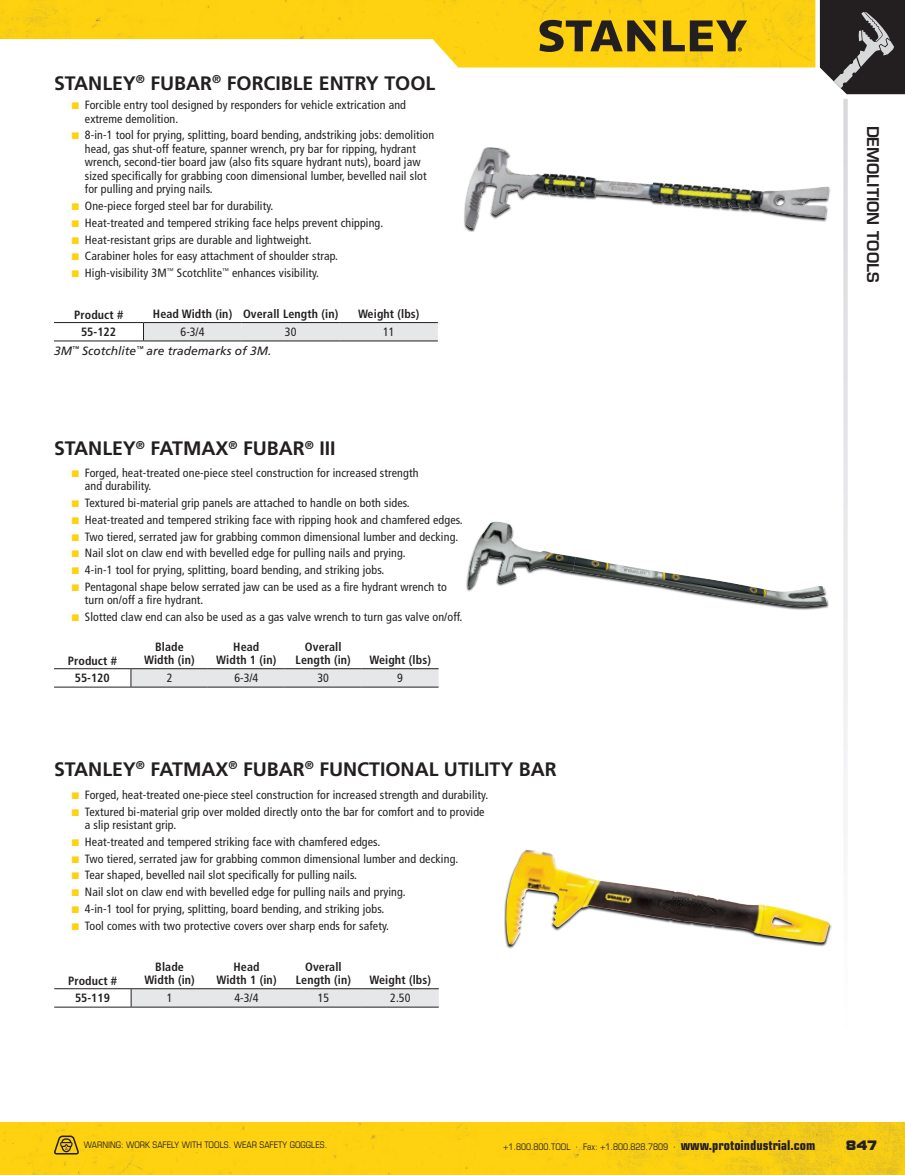
<style>
.page{position:relative;width:905px;height:1175px;background:#fff}
.page>*{position:absolute;margin:0;border:0;box-sizing:border-box;transform-origin:0 0}
.t1{font:700 19.5px "Frutiger LT Std";color:#231f20}
.t2{font:600 15.75px "Eurostile LT Std";color:#231f20}
.t3{font:14.25px "Bolt EF";color:#231f20}
.t4{font:condensed 12px/13.5px "ACCF6+ZRUUWD+Frutiger LT Std";letter-spacing:.01em;color:#231f20}
.t5{font:700 condensed 12px/13.5px "ACCF8+ZRUUWD+Frutiger LT Std";letter-spacing:.01em;color:#231f20;text-align:center}
.t6{font:italic 12px "ACCF9+ZRUUWD+Frutiger LT Std";color:#231f20}
.t7{font:condensed 9px "Eurostile LT Std";color:#231f20}
.s1{color:#fed20e}
.s2{font-weight:700;font-size:13.5px}
</style>
<div class="page">
<img style="left:0;top:1122px;width:904px;height:52px">
<img style="left:0;top:0;width:815px;height:68px">
<svg style="left:843px;top:99px;width:4px;height:714px;fill:#e8e9ea"></svg>
<svg style="left:819px;top:0;width:85px;height:94px;background:#464243"></svg>
<svg style="left:539px;top:20px;width:116px;height:32px;background:#8b7418"></svg>
<svg style="left:663px;top:20px;width:84px;height:31px;background:#947b17"></svg>
<svg style="left:54px;top:1134px;width:26px;height:21px"></svg>
<hr style="left:54px;top:340px;width:89px;height:1px;background:#231f20">
<hr style="left:54px;top:322px;width:89px;height:1px;background:#231f20">
<svg style="left:143px;top:322px;width:295px;height:19px;background:#d5d6d7"></svg>
<div style="left:130px;top:669px;width:308px;height:17px;background:#e6e7e9"></div>
<hr style="left:54px;top:686px;width:77px;height:1px;background:#231f20">
<hr style="left:131px;top:686px;width:77px;height:1px;background:#231f20">
<hr style="left:208px;top:686px;width:77px;height:1px;background:#231f20">
<hr style="left:285px;top:686px;width:77px;height:1px;background:#231f20">
<hr style="left:362px;top:686px;width:76px;height:1px;background:#231f20">
<hr style="left:54px;top:668px;width:77px;height:1px;background:#231f20">
<hr style="left:131px;top:668px;width:77px;height:1px;background:#231f20">
<hr style="left:208px;top:668px;width:77px;height:1px;background:#231f20">
<hr style="left:285px;top:668px;width:77px;height:1px;background:#231f20">
<hr style="left:362px;top:668px;width:76px;height:1px;background:#231f20">
<hr style="left:54px;top:988px;width:77px;height:1px;background:#231f20">
<svg style="left:131px;top:988px;width:308px;height:19px;background:#d7d8da"></svg>
<hr style="left:54px;top:1006px;width:77px;height:1px;background:#231f20">
<img style="left:466px;top:521px;width:362px;height:89px">
<img style="left:468px;top:522px;width:107px;height:66px">
<img style="left:573px;top:557px;width:254px;height:49px">
<img style="left:572px;top:571px;width:17px;height:3px">
<img style="left:504px;top:896px;width:327px;height:52px">
<img style="left:506px;top:849px;width:323px;height:96px">
<img style="left:537px;top:173px;width:137px;height:33px">
<img style="left:465px;top:147px;width:72px;height:82px">
<img style="left:561px;top:174px;width:58px;height:22px">
<img style="left:616px;top:181px;width:85px;height:21px">
<img style="left:674px;top:186px;width:154px;height:32px">
<h1 class="t1" style="left:54px;top:71px;width:383px">STANLEY<sup>®</sup> FUBAR<sup>®</sup> FORCIBLE ENTRY TOOL</h1>
<p class="t4" style="left:85px;top:98px;width:323px;text-indent:-13px"><span class="s1">■</span> Forcible entry tool designed by responders for vehicle extrication and extreme demolition.</p>
<p class="t4" style="left:85px;top:128px;width:351px;text-indent:-13px"><span class="s1">■</span> 8-in-1 tool for prying, splitting, board bending, andstriking jobs: demolition head, gas shut-off feature, spanner wrench, pry bar for ripping, hydrant wrench, second-tier board jaw (also fits square hydrant nuts), board jaw sized specifically for grabbing coon dimensional lumber, bevelled nail slot for pulling and prying nails.</p>
<p class="t4" style="left:72px;top:199px;width:203px"><span class="s1">■</span> One-piece forged steel bar for durability.</p>
<p class="t4" style="left:72px;top:216px;width:313px"><span class="s1">■</span> Heat-treated and tempered striking face helps prevent chipping.</p>
<p class="t4" style="left:72px;top:233px;width:241px"><span class="s1">■</span> Heat-resistant grips are durable and lightweight.</p>
<p class="t4" style="left:72px;top:249px;width:268px"><span class="s1">■</span> Carabiner holes for easy attachment of shoulder strap.</p>
<p class="t4" style="left:72px;top:266px;width:249px"><span class="s1">■</span> High-visibility 3M<sup>™</sup> Scotchlite<sup>™</sup> enhances visibility.</p>
<p class="t5" style="left:74px;top:308px;width:51px">Product #</p>
<p class="t5" style="left:153px;top:307px;width:187px">Head Width (in) Overall Length (in)</p>
<p class="t5" style="left:358px;top:307px;width:63px">Weight (lbs)</p>
<p class="t5" style="left:81px;top:325px;width:36px">55-122</p>
<p class="t4" style="left:180px;top:325px;width:25px">6-3/4</p>
<p class="t4" style="left:285px;top:325px;width:13px">30</p>
<p class="t4" style="left:383px;top:325px;width:13px">11</p>
<p class="t6" style="left:54px;top:344px;width:219px">3M<sup>™</sup> Scotchlite<sup>™</sup> are trademarks of 3M.</p>
<h1 class="t1" style="left:54px;top:437px;width:283px">STANLEY<sup>®</sup> FATMAX<sup>®</sup> FUBAR<sup>®</sup> III</h1>
<p class="t4" style="left:85px;top:466px;width:335px;text-indent:-13px"><span class="s1">■</span> Forged, heat-treated one-piece steel construction for increased strength and durability.</p>
<p class="t4" style="left:72px;top:496px;width:339px"><span class="s1">■</span> Textured bi-material grip panels are attached to handle on both sides.</p>
<p class="t4" style="left:72px;top:513px;width:392px"><span class="s1">■</span> Heat-treated and tempered striking face with ripping hook and chamfered edges.</p>
<p class="t4" style="left:72px;top:530px;width:388px"><span class="s1">■</span> Two tiered, serrated jaw for grabbing common dimensional lumber and decking.</p>
<p class="t4" style="left:72px;top:546px;width:335px"><span class="s1">■</span> Nail slot on claw end with bevelled edge for pulling nails and prying.</p>
<p class="t4" style="left:72px;top:563px;width:314px"><span class="s1">■</span> 4-in-1 tool for prying, splitting, board bending, and striking jobs.</p>
<p class="t4" style="left:85px;top:580px;width:363px;text-indent:-13px"><span class="s1">■</span> Pentagonal shape below serrated jaw can be used as a fire hydrant wrench to turn on/off a fire hydrant.</p>
<p class="t4" style="left:72px;top:610px;width:392px"><span class="s1">■</span> Slotted claw end can also be used as a gas valve wrench to turn gas valve on/off.</p>
<p class="t5" style="left:68px;top:654px;width:51px">Product #</p>
<p class="t5" style="left:144px;top:640px;width:52px">Blade<br>Width (in)</p>
<p class="t5" style="left:216px;top:640px;width:62px">Head<br>Width 1 (in)</p>
<p class="t5" style="left:295px;top:640px;width:57px">Overall<br>Length (in)</p>
<p class="t5" style="left:369px;top:653px;width:63px">Weight (lbs)</p>
<p class="t5" style="left:75px;top:671px;width:36px">55-120</p>
<p class="t4" style="left:167px;top:671px;width:7px">2</p>
<p class="t4" style="left:234px;top:671px;width:25px">6-3/4</p>
<p class="t4" style="left:317px;top:671px;width:13px">30</p>
<p class="t4" style="left:397px;top:671px;width:7px">9</p>
<h1 class="t1" style="left:54px;top:757px;width:504px">STANLEY<sup>®</sup> FATMAX<sup>®</sup> FUBAR<sup>®</sup> FUNCTIONAL UTILITY BAR</h1>
<p class="t4" style="left:72px;top:788px;width:418px"><span class="s1">■</span> Forged, heat-treated one-piece steel construction for increased strength and durability.</p>
<p class="t4" style="left:85px;top:805px;width:401px;text-indent:-13px"><span class="s1">■</span> Textured bi-material grip over molded directly onto the bar for comfort and to provide a slip resistant grip.</p>
<p class="t4" style="left:72px;top:835px;width:310px"><span class="s1">■</span> Heat-treated and tempered striking face with chamfered edges.</p>
<p class="t4" style="left:72px;top:851px;width:388px"><span class="s1">■</span> Two tiered, serrated jaw for grabbing common dimensional lumber and decking.</p>
<p class="t4" style="left:72px;top:868px;width:286px"><span class="s1">■</span> Tear shaped, bevelled nail slot specifically for pulling nails.</p>
<p class="t4" style="left:72px;top:885px;width:335px"><span class="s1">■</span> Nail slot on claw end with bevelled edge for pulling nails and prying.</p>
<p class="t4" style="left:72px;top:902px;width:314px"><span class="s1">■</span> 4-in-1 tool for prying, splitting, board bending, and striking jobs.</p>
<p class="t4" style="left:72px;top:918px;width:318px"><span class="s1">■</span> Tool comes with two protective covers over sharp ends for safety.</p>
<p class="t5" style="left:68px;top:974px;width:51px">Product #</p>
<p class="t5" style="left:144px;top:960px;width:52px">Blade<br>Width (in)</p>
<p class="t5" style="left:216px;top:960px;width:62px">Head<br>Width 1 (in)</p>
<p class="t5" style="left:296px;top:960px;width:57px">Overall<br>Length (in)</p>
<p class="t5" style="left:369px;top:973px;width:63px">Weight (lbs)</p>
<p class="t5" style="left:75px;top:991px;width:36px">55-119</p>
<p class="t4" style="left:167px;top:991px;width:7px">1</p>
<p class="t4" style="left:234px;top:991px;width:25px">4-3/4</p>
<p class="t4" style="left:318px;top:991px;width:13px">15</p>
<p class="t4" style="left:390px;top:991px;width:22px">2.50</p>
<h2 class="t2" style="left:882px;top:126px;width:158px;rotate:90deg">DEMOLITION TOOLS</h2>
<p class="t7" style="left:84px;top:1139px;width:245px">WARNING: WORK SAFELY WITH TOOLS. WEAR SAFETY GOGGLES.</p>
<p class="t7" style="left:503px;top:1141px;width:314px">+1.800.800.TOOL · Fax: +1.800.828.7809 · <span class="s2">www.protoindustrial.com</span></p>
<p class="t3" style="left:845px;top:1137px;width:32px">847</p>
</div>
